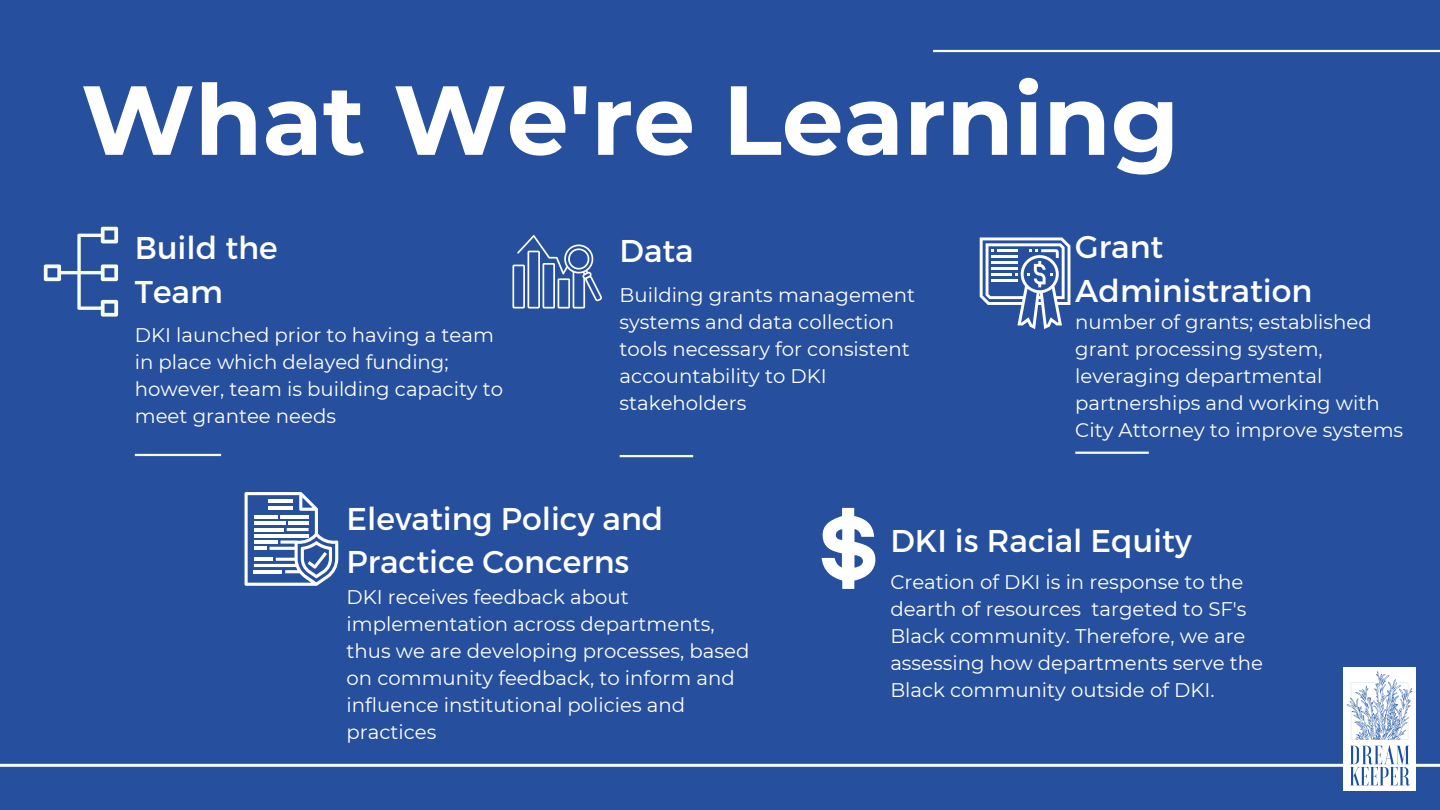
<style>
.page{position:relative;width:1440px;height:810px;background:#26509e}
.page>*{position:absolute;margin:0;border:0;box-sizing:border-box;transform-origin:0 0}
.t1{font:700 97.9px "Montserrat";color:#fff}
.t2{font:31.5px/43.5px "Montserrat";color:#fff}
.t3{font:19.7px/27px "Montserrat";color:#fff}
</style>
<div class="page">
<hr style="left:0;top:764px;width:1440px;height:3px;background:#f5fdf1">
<hr style="left:933px;top:50px;width:507px;height:2px;background:#f5fdf1">
<hr style="left:1075px;top:452px;width:74px;height:2px;background:#f5fdf1">
<hr style="left:135px;top:454px;width:86px;height:2px;background:#f5fdf1">
<hr style="left:620px;top:455px;width:73px;height:2px;background:#f5fdf1">
<svg style="left:44px;top:227px;width:74px;height:90px"></svg>
<svg style="left:512px;top:235px;width:90px;height:74px"></svg>
<svg style="left:980px;top:237px;width:90px;height:92px"></svg>
<svg style="left:245px;top:492px;width:93px;height:94px"></svg>
<hr style="left:254px;top:570px;width:28px;height:3px;background:#fff">
<img style="left:1344px;top:668px;width:72px;height:123px">
<svg style="left:822px;top:508px;width:53px;height:81px"></svg>
<p class="t1" style="left:81px;top:60px;width:1100px">What We're Learning</p>
<p class="t2" style="left:135px;top:224px;width:144px;line-height:43.9px">Build the<br>Team</p>
<p class="t3" style="left:135px;top:322px;width:370px">DKI launched prior to having a team in place which delayed funding; however, team is building capacity to meet grantee needs</p>
<p class="t2" style="left:620px;top:227px;width:76px">Data</p>
<p class="t3" style="left:620px;top:281px;width:297px">Building grants management systems and data collection tools necessary for consistent accountability to DKI stakeholders</p>
<p class="t2" style="left:1075px;top:224px;width:239px">Grant<br>Administration</p>
<p class="t3" style="left:1075px;top:309px;width:329px">number of grants; established grant processing system, leveraging departmental partnerships and working with<br>City Attorney to improve systems</p>
<p class="t2" style="left:347px;top:495px;width:318px">Elevating Policy and<br>Practice Concerns</p>
<p class="t3" style="left:347px;top:584px;width:404px">DKI receives feedback about implementation across departments, thus we are developing processes, based on community feedback, to inform and influence institutional policies and practices</p>
<p class="t2" style="left:890px;top:517px;width:303px">DKI is Racial Equity</p>
<p class="t3" style="left:890px;top:569px;width:374px">Creation of DKI is in response to the dearth of resources targeted to SF's Black community. Therefore, we are assessing how departments serve the Black community outside of DKI.</p>
</div>
